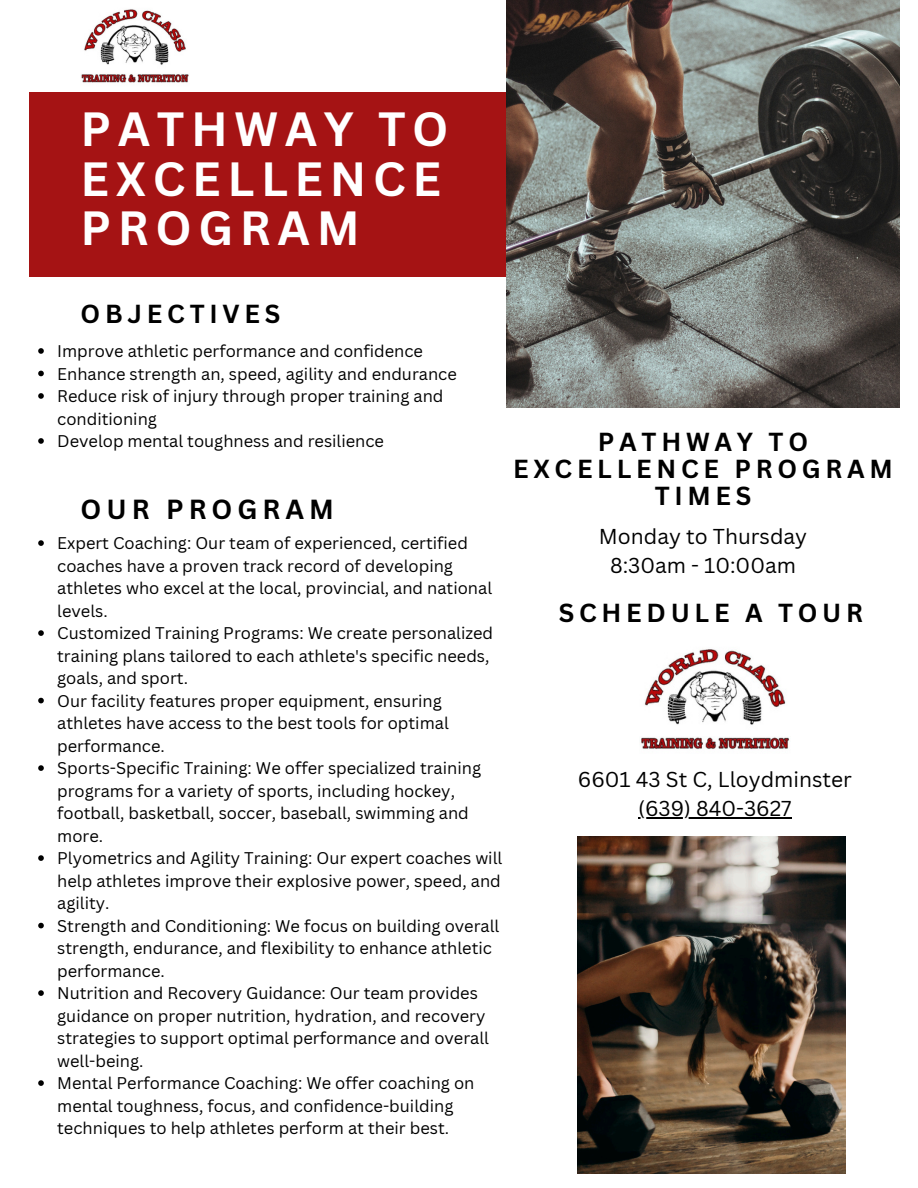
<style>
.page{position:relative;width:918px;height:1188px;background:#fff}
.page>*{position:absolute;margin:0;border:0;box-sizing:border-box;transform-origin:0 0}
.t1{font:700 46.8px/49.5px "Canva Sans";letter-spacing:.14em;color:#fff}
.t2{font:700 26.85px "Canva Sans";letter-spacing:.185em;color:#000}
.t3{font:700 25.35px/27px "Canva Sans";letter-spacing:.185em;color:#000;text-align:center}
.t4{font:21px/29.2px "Canva Sans";color:#000;text-align:center}
.t5{font:16.5px/22.5px "Canva Sans";color:#000}
</style>
<div class="page">
<div style="left:29px;top:92px;width:544px;height:184px;background:#a51314"></div>
<img style="left:506px;top:0;width:394px;height:407px">
<img style="left:577px;top:836px;width:268px;height:337px">
<img style="left:641px;top:649px;width:148px;height:101px">
<svg style="left:38px;top:348px;width:6px;height:6px"></svg>
<svg style="left:38px;top:371px;width:6px;height:5px"></svg>
<svg style="left:38px;top:393px;width:6px;height:6px"></svg>
<svg style="left:38px;top:438px;width:6px;height:6px"></svg>
<svg style="left:38px;top:540px;width:6px;height:6px"></svg>
<svg style="left:38px;top:630px;width:6px;height:6px"></svg>
<svg style="left:38px;top:698px;width:6px;height:5px"></svg>
<svg style="left:38px;top:765px;width:6px;height:6px"></svg>
<svg style="left:38px;top:855px;width:6px;height:6px"></svg>
<svg style="left:38px;top:923px;width:6px;height:5px"></svg>
<svg style="left:38px;top:990px;width:6px;height:6px"></svg>
<svg style="left:38px;top:1080px;width:6px;height:6px"></svg>
<hr style="left:638px;top:818px;width:154px;height:1px;background:#000">
<img style="left:81px;top:9px;width:108px;height:74px">
<p class="t1" style="left:81px;top:103px;width:369px">PATHWAY TO<br>EXCELLENCE<br>PROGRAM</p>
<p class="t3" style="left:81px;top:299px;width:201px">OBJECTIVES</p>
<h1 class="t5" style="left:57px;top:339px;width:367px">Improve athletic performance and confidence</h1>
<h2 class="t5" style="left:57px;top:362px;width:401px">Enhance strength an, speed, agility and endurance</h2>
<p class="t5" style="left:57px;top:384px;width:388px">Reduce risk of injury through proper training and conditioning</p>
<p class="t5" style="left:57px;top:429px;width:328px">Develop mental toughness and resilience</p>
<p class="t2" style="left:81px;top:490px;width:255px">OUR PROGRAM</p>
<p class="t5" style="left:57px;top:532px;width:436px">Expert Coaching: Our team of experienced, certified coaches have a proven track record of developing athletes who excel at the local, provincial, and national levels.</p>
<h2 class="t5" style="left:57px;top:622px;width:438px">Customized Training Programs: We create personalized training plans tailored to each athlete's specific needs, goals, and sport.</h2>
<h2 class="t5" style="left:57px;top:689px;width:393px">Our facility features proper equipment, ensuring athletes have access to the best tools for optimal performance.</h2>
<p class="t5" style="left:57px;top:757px;width:425px">Sports-Specific Training: We offer specialized training programs for a variety of sports, including hockey, football, basketball, soccer, baseball, swimming and more.</p>
<p class="t5" style="left:57px;top:847px;width:447px;text-align:justify">Plyometrics and Agility Training: Our expert coaches will help athletes improve their explosive power, speed, and agility.</p>
<p class="t5" style="left:57px;top:914px;width:444px">Strength and Conditioning: We focus on building overall strength, endurance, and flexibility to enhance athletic performance.</p>
<p class="t5" style="left:57px;top:982px;width:433px">Nutrition and Recovery Guidance: Our team provides guidance on proper nutrition, hydration, and recovery strategies to support optimal performance and overall well-being.</p>
<p class="t5" style="left:57px;top:1072px;width:419px">Mental Performance Coaching: We offer coaching on mental toughness, focus, and confidence-building techniques to help athletes perform at their best.</p>
<p class="t3" style="left:513px;top:428px;width:381px">PATHWAY TO<br>EXCELLENCE PROGRAM<br>TIMES</p>
<h2 class="t4" style="left:599px;top:521px;width:210px">Monday to Thursday<br>8:30am - 10:00am</h2>
<h3 class="t3" style="left:559px;top:599px;width:306px">SCHEDULE A TOUR</h3>
<p class="t4" style="left:578px;top:764px;width:275px">6601 43 St C, Lloydminster</p>
<p class="t4" style="left:638px;top:794px;width:155px">(639) 840-3627</p>
</div>
